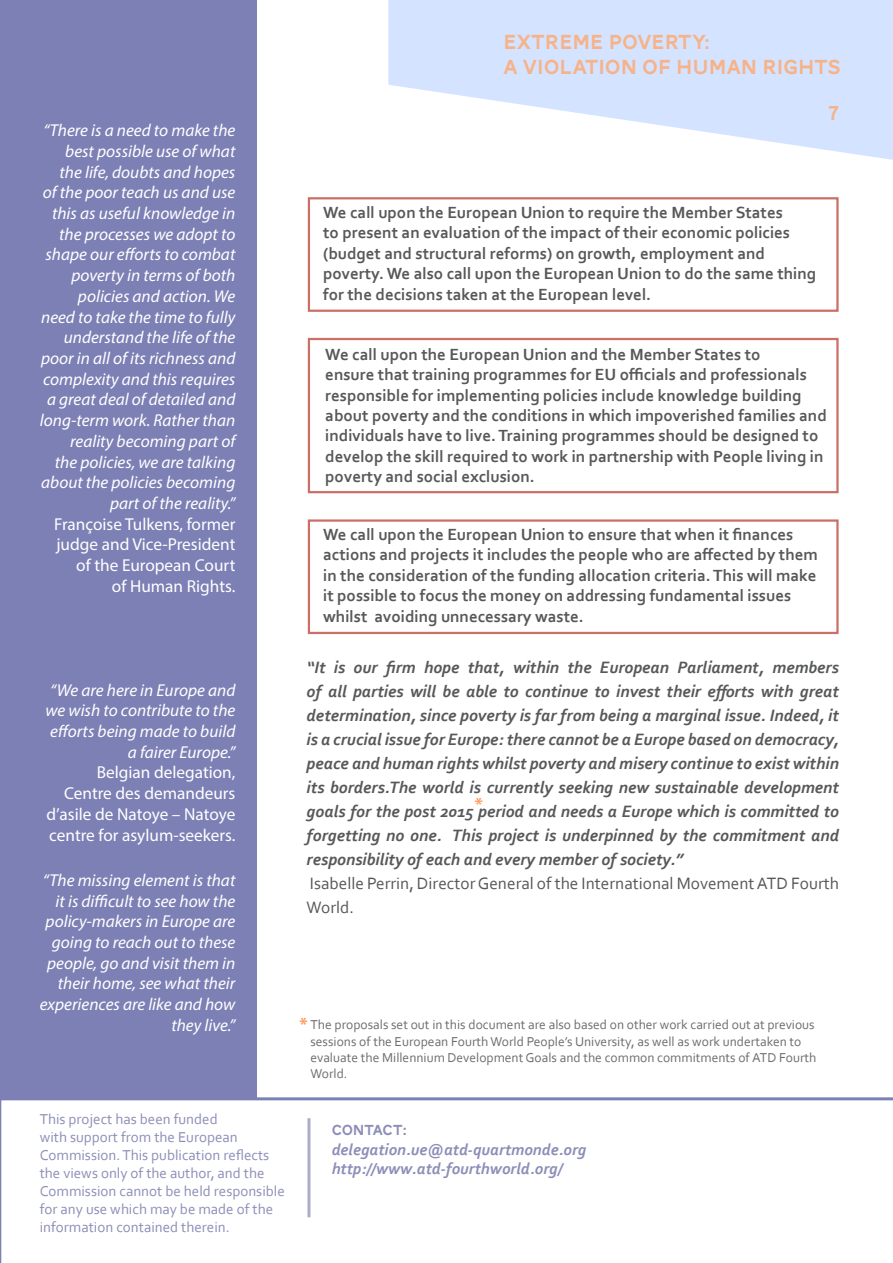
<style>
.page{position:relative;width:893px;height:1263px;background:#fff}
.page>*{position:absolute;margin:0;border:0;box-sizing:border-box;transform-origin:0 0}
.t1{font:21px/25.2px "AW Conqueror Carved One";color:#ffa76d}
.t2{font:700 18px "Myriad Pro";color:#ff9855}
.t3{font:italic 17.25px/20.7px "Myriad Pro";color:#fff;text-align:right}
.t4{font:italic 700 17.25px/24px "Corbel";color:#57585a;text-align:justify}
.t5{font:17.25px/20.7px "Myriad Pro";color:#fff;text-align:right}
.t6{font:17.25px/24px "Corbel";color:#57585a}
.t7{font:700 16.95px/20.4px "Corbel";color:#57585a}
.t8{font:italic 700 16.5px "Corbel";color:#8d8eb8}
.t9{font:15px/18px "Corbel";color:#8d8eb8}
.t10{font:15px "AW Conqueror Carved One";letter-spacing:-.01em;color:#8d8eb8}
.t11{font:13.5px/16.2px "Corbel";color:#6c6d70}
.s1{font-family:"Corbel";font-weight:700;font-size:16.5px}
</style>
<div class="page">
<div style="left:308px;top:519px;width:531px;height:115px;border:2px solid #ca7067"></div>
<div style="left:308px;top:338px;width:531px;height:155px;border:2px solid #ca7067"></div>
<div style="left:308px;top:197px;width:531px;height:115px;border:2px solid #ca7067"></div>
<div style="left:0;top:0;width:256px;height:1098px;background:#7d80b5"></div>
<svg style="left:388px;top:0;width:505px;height:160px;fill:#d4e3ff"></svg>
<svg style="left:0;top:1097px;width:893px;height:166px"></svg>
<hr style="left:307px;top:1118px;width:3px;height:99px;background:#9697be">
<p class="t3" style="left:40px;top:120px;width:197px">“There is a need to make the best possible use of what the life, doubts and hopes<br>of the poor teach us and use this as useful knowledge in the processes we adopt to shape our efforts to combat poverty in terms of both policies and action. We need to take the time to fully understand the life of the poor in all of its richness and complexity and this requires a great deal of detailed and long-term work. Rather than reality becoming part of<br>the policies, we are talking about the policies becoming part of the reality.”</p>
<p class="t5" style="left:54px;top:513px;width:183px">Françoise Tulkens, former judge and Vice-President of the European Court</p>
<p class="t5" style="left:112px;top:575px;width:125px">of Human Rights.</p>
<p class="t3" style="left:45px;top:679px;width:191px">“We are here in Europe and we wish to contribute to the efforts being made to build a fairer Europe.”</p>
<p class="t5" style="left:97px;top:762px;width:140px">Belgian delegation,</p>
<p class="t5" style="left:46px;top:783px;width:190px;text-align:justify;text-indent:18px">Centre des demandeurs d’asile de Natoye – Natoye centre for asylum-seekers.</p>
<p class="t3" style="left:40px;top:869px;width:197px">“The missing element is that it is difficult to see how the policy-makers in Europe are going to reach out to these people, go and visit them in their home, see what their experiences are like and how they live.”</p>
<p class="t9" style="left:40px;top:1110px;width:247px">This project has been funded<br>with support from the European Commission. This publication reflects the views only of the author, and the Commission cannot be held responsible for any use which may be made of the information contained therein.</p>
<p class="t1" style="left:504px;top:31px;width:339px">EXTREME POVERTY:<br>A VIOLATION OF HUMAN RIGHTS</p>
<p class="t1" style="left:828px;top:102px;width:12px">7</p>
<p class="t7" style="left:323px;top:202px;width:495px">We call upon the European Union to require the Member States<br>to present an evaluation of the impact of their economic policies (budget and structural reforms) on growth, employment and poverty. We also call upon the European Union to do the same thing for the decisions taken at the European level.</p>
<p class="t7" style="left:325px;top:344px;width:503px">We call upon the European Union and the Member States to<br>ensure that training programmes for EU officials and professionals responsible for implementing policies include knowledge building about poverty and the conditions in which impoverished families and individuals have to live. Training programmes should be designed to develop the skill required to work in partnership with People living in poverty and social exclusion.</p>
<p class="t7" style="left:323px;top:524px;width:496px">We call upon the European Union to ensure that when it finances actions and projects it includes the people who are affected by them in the consideration of the funding allocation criteria. This will make it possible to focus the money on addressing fundamental issues whilst avoiding unnecessary waste.</p>
<p class="t4" style="left:307px;top:654px;width:534px">“It is our firm hope that, within the European Parliament, members of all parties will be able to continue to invest their efforts with great determination, since poverty is far from being a marginal issue. Indeed, it is a crucial issue for Europe: there cannot be a Europe based on democracy, peace and human rights whilst poverty and misery continue to exist within its borders.The world is currently seeking new sustainable development goals for the post 2015 period and needs a Europe which is committed to forgetting no one. This project is underpinned by the commitment and responsibility of each and every member of society.”</p>
<p class="t6" style="left:307px;top:870px;width:534px">Isabelle Perrin, Director General of the International Movement ATD Fourth<br>World.</p>
<p class="t2" style="left:475px;top:792px;width:10px">*</p>
<p class="t2" style="left:300px;top:1012px;width:10px">*</p>
<p class="t11" style="left:310px;top:1016px;width:507px">The proposals set out in this document are also based on other work carried out at previous sessions of the European Fourth World People’s University, as well as work undertaken to evaluate the Millennium Development Goals and the common commitments of ATD Fourth World.</p>
<p class="t10" style="left:332px;top:1123px;width:77px">CONTACT<span class="s1">:</span></p>
<p class="t8" style="left:332px;top:1139px;width:256px">delegation.ue@atd-quartmonde.org</p>
<p class="t8" style="left:332px;top:1158px;width:232px">http://www.atd-fourthworld.org/</p>
</div>
